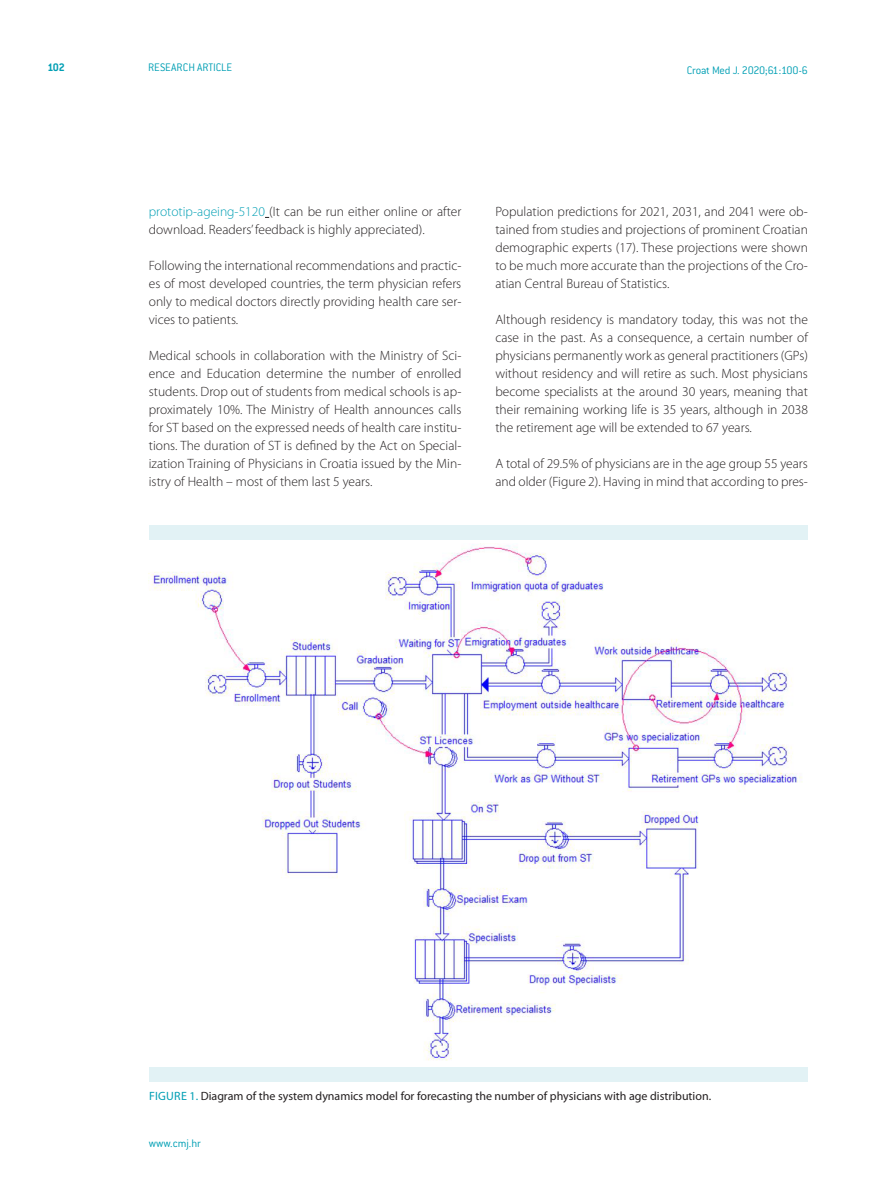
<style>
.page{position:relative;width:893px;height:1191px;background:#fff}
.page>*{position:absolute;margin:0;border:0;box-sizing:border-box;transform-origin:0 0}
.CMJ_-__body{font:300 13.5px/18px "Myriad Pro";color:#231f20;text-align:justify}
.CMJ_-_table_title_he{font:12px "Myriad Pro";color:#231f20}
.H_desni_-_ref{font:300 12px "ITC Conduit LTCE";letter-spacing:-.02em;color:#009fb4}
.H_lijevi_-_pubtype{font:300 12px "ITC Conduit LTCE";color:#009fb4}
.www_cmj_hr_na_master{font:300 12px "ITC Conduit LTCE";color:#009fb4}
.paginacija_lijevo{font:700 12px "ITC Conduit LTCE";color:#009fb4}
.s1{color:#009fb4}
</style>
<div class="page">
<img style="left:149px;top:544px;width:653px;height:517px">
<div style="left:149px;top:524px;width:659px;height:15px;background:#e2f2f5"></div>
<div style="left:149px;top:1067px;width:659px;height:14px;background:#e2f2f5"></div>
<p class="paginacija_lijevo" style="left:47px;top:60px;width:19px">102</p>
<p class="H_lijevi_-_pubtype" style="left:148px;top:61px;width:86px">RESEARCH ARTICLE</p>
<p class="H_desni_-_ref" style="left:687px;top:63px;width:123px">Croat Med J. 2020;61:100-6</p>
<p class="CMJ_-__body" style="left:149px;top:202px;width:314px"><span class="s1">prototip-ageing-5120</span> (It can be run either online or after download. Readers’ feedback is highly appreciated).</p>
<p class="CMJ_-__body" style="left:149px;top:256px;width:314px">Following the international recommendations and practic&shy;es of most developed countries, the term physician refers only to medical doctors directly providing health care ser&shy;vices to patients.</p>
<p class="CMJ_-__body" style="left:149px;top:346px;width:314px">Medical schools in collaboration with the Ministry of Sci&shy;ence and Education determine the number of enrolled students. Drop out of students from medical schools is ap&shy;proximately 10%. The Ministry of Health announces calls for ST based on the expressed needs of health care institu&shy;tions. The duration of ST is defined by the Act on Special&shy;ization Training of Physicians in Croatia issued by the Min&shy;istry of Health – most of them last 5 years.</p>
<p class="CMJ_-__body" style="left:495px;top:202px;width:314px">Population predictions for 2021, 2031, and 2041 were ob&shy;tained from studies and projections of prominent Croatian demographic experts (17). These projections were shown to be much more accurate than the projections of the Cro&shy;atian Central Bureau of Statistics.</p>
<p class="CMJ_-__body" style="left:495px;top:310px;width:314px">Although residency is mandatory today, this was not the case in the past. As a consequence, a certain number of physicians permanently work as general practitioners (GPs) without residency and will retire as such. Most physicians become specialists at the around 30 years, meaning that their remaining working life is 35 years, although in 2038 the retirement age will be extended to 67 years.</p>
<p class="CMJ_-__body" style="left:495px;top:454px;width:314px">A total of 29.5% of physicians are in the age group 55 years and older (Figure 2). Having in mind that according to pres-</p>
<p class="CMJ_-_table_title_he" style="left:149px;top:1088px;width:563px"><span class="s1">Figure 1.</span> Diagram of the system dynamics model for forecasting the number of physicians with age distribution.</p>
<p class="www_cmj_hr_na_master" style="left:149px;top:1136px;width:54px">www.cmj.hr</p>
</div>
